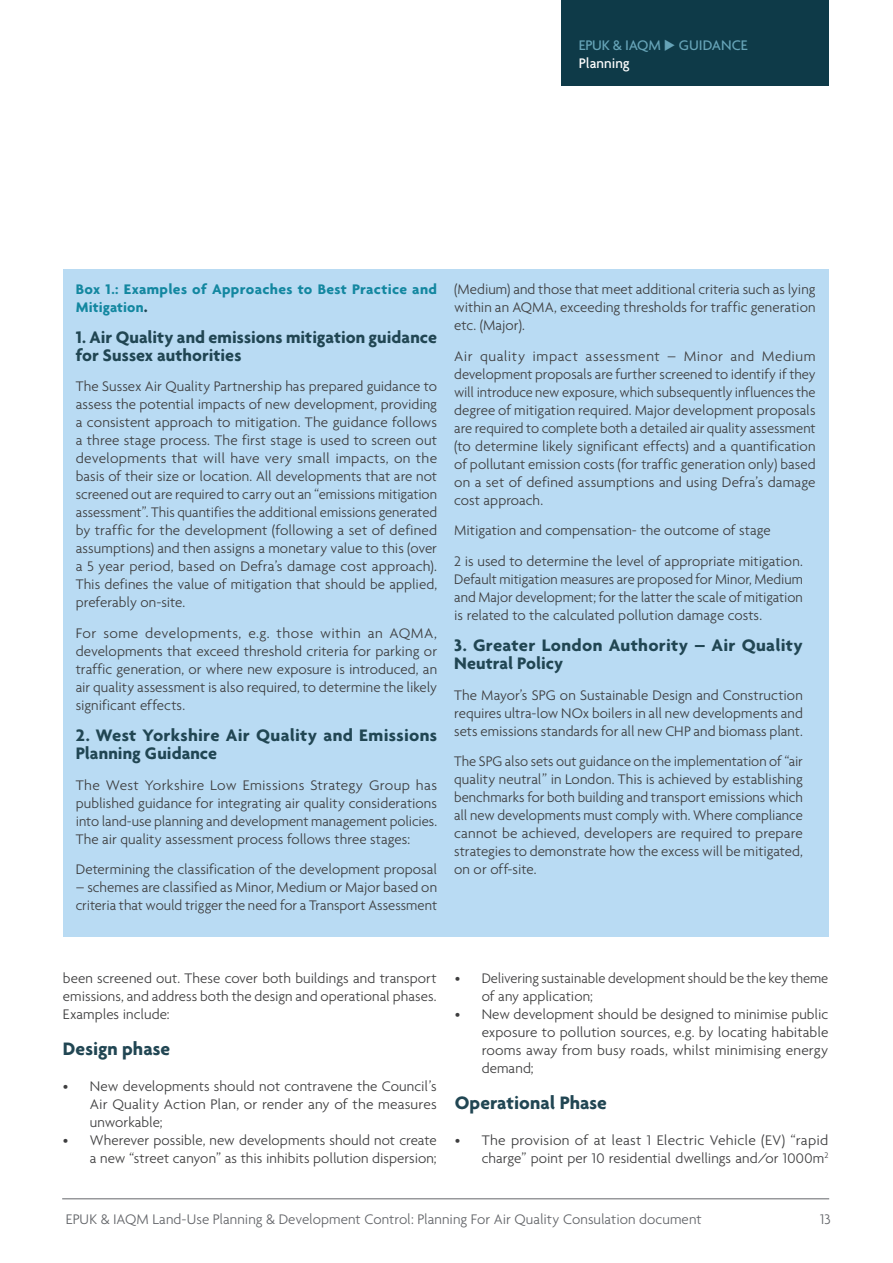
<style>
.page{position:relative;width:893px;height:1263px;background:#fff}
.page>*{position:absolute;margin:0;border:0;box-sizing:border-box;transform-origin:0 0}
._03_RevisedBody_Just{font:700 19.5px "Agenda";color:#214653}
._03_RevisedBody_Just-2{font:700 18px/18px "Agenda";letter-spacing:.005em;color:#214653}
._03_RevisedBody_Just-3{font:300 15px/18px "Agenda";color:#3e3e3f;text-align:justify}
.t1{font:300 15px "Agenda";color:#636569}
._03_RevisedBody_Just-4{font:700 15px/18px "Agenda";letter-spacing:.02em;color:#1387a0}
.t2{font:500 15px/18px "Agenda";color:#66a3b7}
.s1{color:#fff}
.s2{font-size:18px;color:#214653}
</style>
<div class="page">
<hr style="left:62px;top:1198px;width:767px;height:1px;background:#636569">
<div style="left:562px;top:0;width:267px;height:85px;background:#0e3a48"></div>
<div style="left:63px;top:269px;width:765px;height:668px;background:#b9dbf3"></div>
<p class="t2" style="left:579px;top:36px;width:170px">EPUK &amp; IAQM ◆ GUIDANCE<br><span class="s1">Planning</span></p>
<p class="_03_RevisedBody_Just-4" style="left:76px;top:280px;width:363px">Box 1.: Examples of Approaches to Best Practice and<br>Mitigation<span class="s2">.</span></p>
<p class="_03_RevisedBody_Just-2" style="left:76px;top:327px;width:363px">1. Air Quality and emissions mitigation guidance for Sussex authorities</p>
<p class="_03_RevisedBody_Just-3" style="left:76px;top:377px;width:363px">The Sussex Air Quality Partnership has prepared guidance to assess the potential impacts of new development, providing a consistent approach to mitigation. The guidance follows a three stage process. The first stage is used to screen out developments that will have very small impacts, on the basis of their size or location. All developments that are not screened out are required to carry out an “emissions mitigation assessment”. This quantifies the additional emissions generated by traffic for the development (following a set of defined assumptions) and then assigns a monetary value to this (over a 5 year period, based on Defra’s damage cost approach).<br>This defines the value of mitigation that should be applied, preferably on-site.</p>
<p class="_03_RevisedBody_Just-3" style="left:76px;top:624px;width:363px">For some developments, e.g. those within an AQMA, developments that exceed threshold criteria for parking or traffic generation, or where new exposure is introduced, an air quality assessment is also required, to determine the likely significant effects.</p>
<p class="_03_RevisedBody_Just-2" style="left:76px;top:726px;width:363px">2. West Yorkshire Air Quality and Emissions<br>Planning Guidance</p>
<p class="_03_RevisedBody_Just-3" style="left:76px;top:776px;width:363px">The West Yorkshire Low Emissions Strategy Group has published guidance for integrating air quality considerations into land-use planning and development management policies.<br>The air quality assessment process follows three stages:</p>
<p class="_03_RevisedBody_Just-3" style="left:76px;top:860px;width:363px">Determining the classification of the development proposal</p>
<p class="_03_RevisedBody_Just-3" style="left:76px;top:878px;width:363px">– schemes are classified as Minor, Medium or Major based on criteria that would trigger the need for a Transport Assessment</p>
<p class="_03_RevisedBody_Just-3" style="left:454px;top:280px;width:363px">(Medium) and those that meet additional criteria such as lying within an AQMA, exceeding thresholds for traffic generation etc. (Major).</p>
<p class="_03_RevisedBody_Just-3" style="left:454px;top:347px;width:363px">Air quality impact assessment – Minor and Medium development proposals are further screened to identify if they will introduce new exposure, which subsequently influences the degree of mitigation required. Major development proposals are required to complete both a detailed air quality assessment (to determine likely significant effects) and a quantification of pollutant emission costs (for traffic generation only) based on a set of defined assumptions and using Defra’s damage cost approach.</p>
<p class="_03_RevisedBody_Just-3" style="left:454px;top:521px;width:318px">Mitigation and compensation- the outcome of stage</p>
<p class="_03_RevisedBody_Just-3" style="left:454px;top:552px;width:350px">2 is used to determine the level of appropriate mitigation.<br>Default mitigation measures are proposed for Minor, Medium and Major development; for the latter the scale of mitigation is related to the calculated pollution damage costs.</p>
<p class="_03_RevisedBody_Just-2" style="left:454px;top:636px;width:350px">3. Greater London Authority – Air Quality<br>Neutral Policy</p>
<p class="_03_RevisedBody_Just-3" style="left:454px;top:686px;width:350px">The Mayor’s SPG on Sustainable Design and Construction requires ultra-low NOx boilers in all new developments and sets emissions standards for all new CHP and biomass plant.</p>
<p class="_03_RevisedBody_Just-3" style="left:454px;top:752px;width:350px">The SPG also sets out guidance on the implementation of “air quality neutral” in London. This is achieved by establishing benchmarks for both building and transport emissions which all new developments must comply with. Where compliance cannot be achieved, developers are required to prepare strategies to demonstrate how the excess will be mitigated, on or off-site.</p>
<p class="_03_RevisedBody_Just-3" style="left:63px;top:969px;width:375px">been screened out. These cover both buildings and transport emissions, and address both the design and operational phases.<br>Examples include:</p>
<p class="_03_RevisedBody_Just" style="left:63px;top:1036px;width:109px">Design phase</p>
<p class="_03_RevisedBody_Just-3" style="left:90px;top:1077px;width:348px;text-indent:-27px">• New developments should not contravene the Council’s Air Quality Action Plan, or render any of the measures unworkable;</p>
<p class="_03_RevisedBody_Just-3" style="left:63px;top:1131px;width:375px;text-align:right">• Wherever possible, new developments should not create a new “street canyon” as this inhibits pollution dispersion;</p>
<p class="_03_RevisedBody_Just-3" style="left:482px;top:969px;width:348px;text-indent:-27px">• Delivering sustainable development should be the key theme of any application;</p>
<p class="_03_RevisedBody_Just-3" style="left:482px;top:1005px;width:348px;text-indent:-27px">• New development should be designed to minimise public exposure to pollution sources, e.g. by locating habitable rooms away from busy roads, whilst minimising energy demand;</p>
<p class="_03_RevisedBody_Just" style="left:455px;top:1090px;width:154px">Operational Phase</p>
<p class="_03_RevisedBody_Just-3" style="left:455px;top:1131px;width:375px;text-align:right">• The provision of at least 1 Electric Vehicle (EV) “rapid charge” point per 10 residential dwellings and/or 1000m<sup>2</sup></p>
<p class="t1" style="left:66px;top:1210px;width:637px">EPUK &amp; IAQM Land-Use Planning &amp; Development Control: Planning For Air Quality Consulation document</p>
<p class="t1" style="left:820px;top:1210px;width:12px">13</p>
</div>
